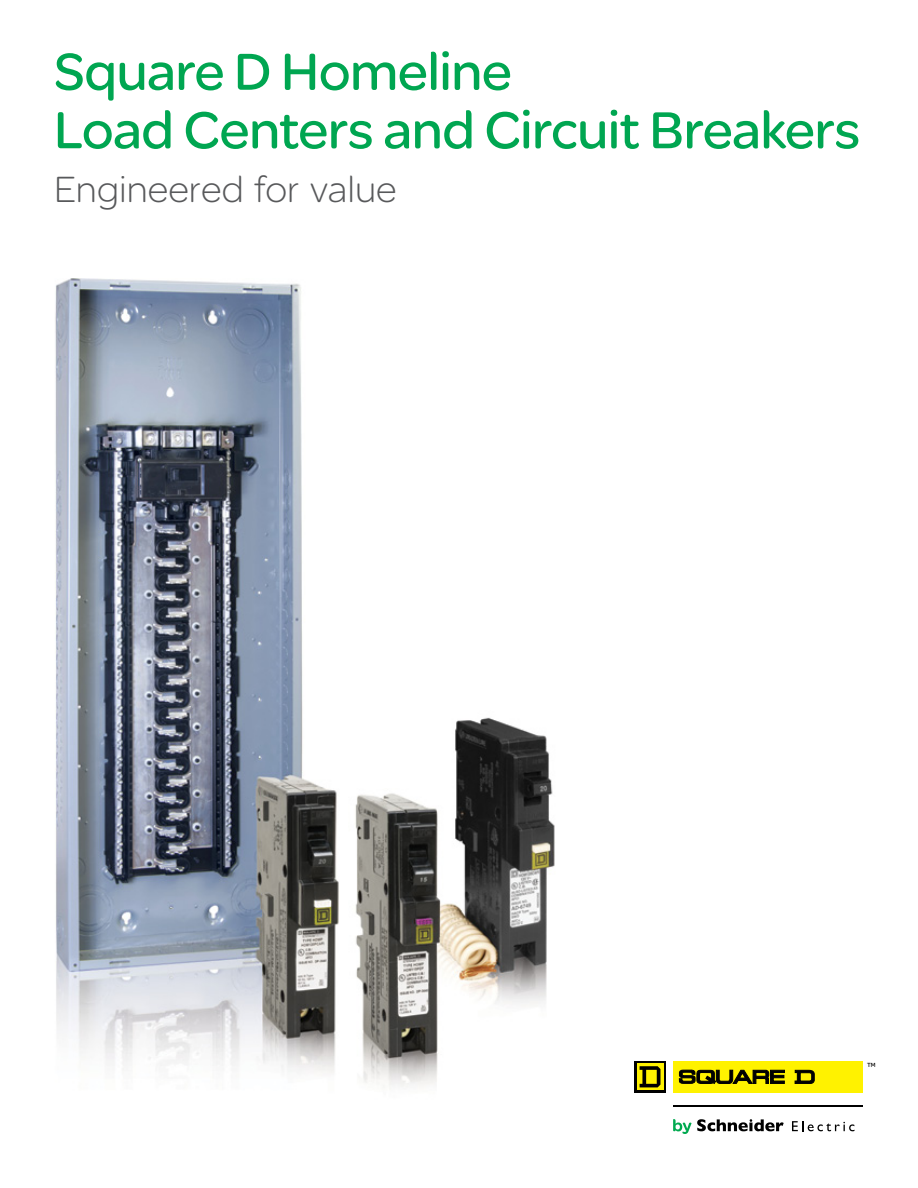
<style>
.page{position:relative;width:918px;height:1188px;background:#fff}
.page>*{position:absolute;margin:0;border:0;box-sizing:border-box;transform-origin:0 0}
.Cover_title_46_46{font:55.5px/58.5px "SE Optimist";letter-spacing:-.01em;color:#00a651}
.Cover_subtitle_23_25{font:300 39px "SE Optimist";color:#58595b}
.t1{font:6.45px "SE Optimist";color:#000}
</style>
<div class="page">
<img style="left:55px;top:278px;width:672px;height:828px">
<svg style="left:673px;top:1119px;width:111px;height:15px"></svg>
<svg style="left:792px;top:1121px;width:62px;height:10px"></svg>
<hr style="left:673px;top:1106px;width:190px;height:1px;background:#000">
<svg style="left:634px;top:1061px;width:32px;height:32px"></svg>
<svg style="left:637px;top:1064px;width:26px;height:26px"></svg>
<svg style="left:640px;top:1066px;width:20px;height:21px"></svg>
<div style="left:673px;top:1061px;width:190px;height:32px;background:#fff200"></div>
<svg style="left:679px;top:1070px;width:106px;height:14px"></svg>
<svg style="left:795px;top:1070px;width:19px;height:14px"></svg>
<p class="Cover_title_46_46" style="left:54px;top:41px;width:808px">Square D Homeline<br>Load Centers and Circuit Breakers</p>
<p class="Cover_subtitle_23_25" style="left:54px;top:164px;width:344px">Engineered for value</p>
<p class="t1" style="left:867px;top:1060px;width:10px">TM</p>
</div>
